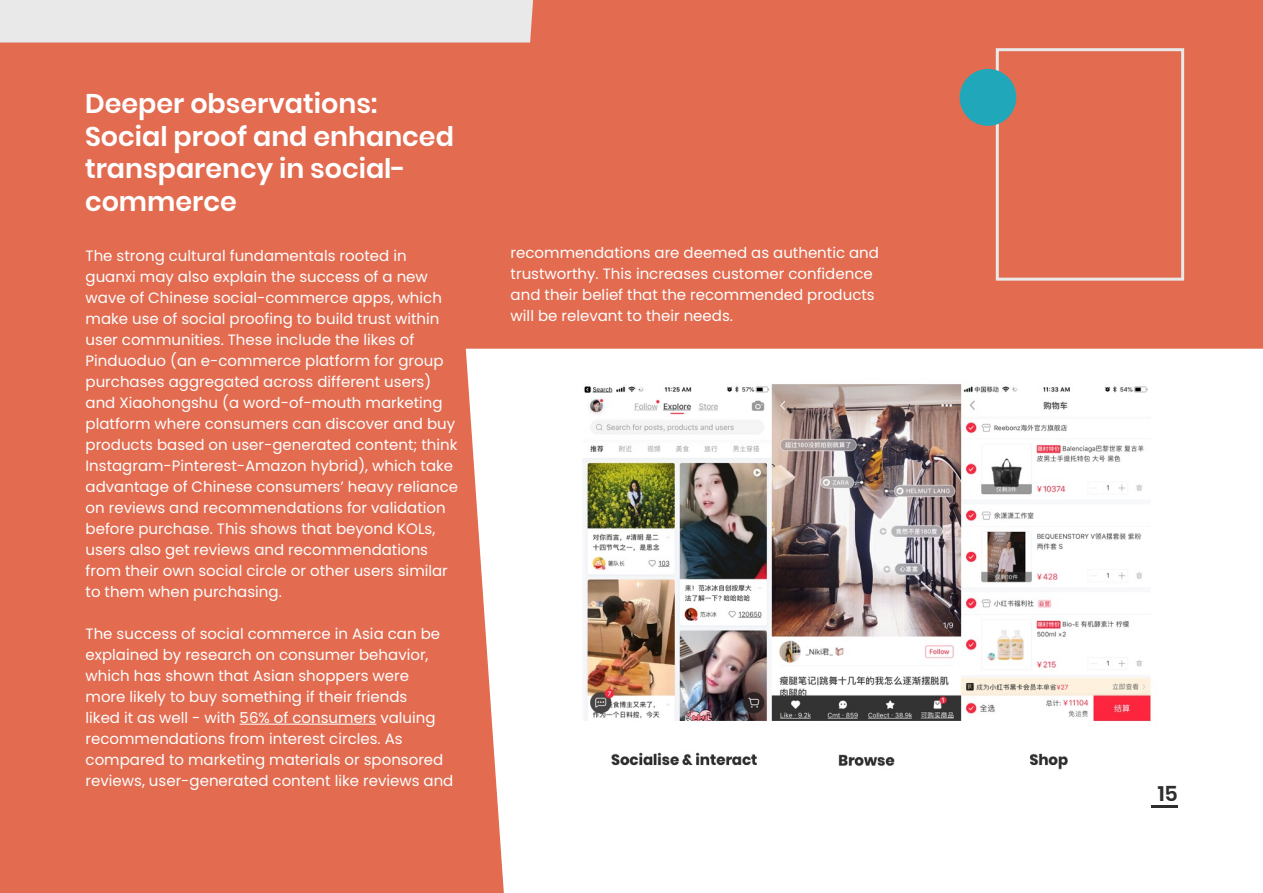
<style>
.page{position:relative;width:1263px;height:893px;background:#e26b50}
.page>*{position:absolute;margin:0;border:0;box-sizing:border-box;transform-origin:0 0}
.t1{font:600 27px/32.4px "Poppins";color:#fff}
.t2{font:600 21px "Poppins";color:#2e2e2e}
.t3{font:15px/21px "Poppins";color:#fff}
</style>
<div class="page">
<div style="left:466px;top:349px;width:797px;height:544px;background:#fff"></div>
<hr style="left:240px;top:724px;width:136px;height:1px;background:#fff">
<hr style="left:1151px;top:805px;width:27px;height:3px;background:#2e2e2e">
<img style="left:562px;top:369px;width:619px;height:413px">
<div style="left:0;top:0;width:533px;height:43px;background:#e9e9e9"></div>
<div style="left:996px;top:48px;width:188px;height:233px;border:3px solid #e9e9e9"></div>
<div style="left:960px;top:69px;width:56px;height:57px;background:#21a7ba;border-radius:50%"></div>
<h1 class="t1" style="left:85px;top:88px;width:370px">Deeper observations:<br>Social proof and enhanced transparency in social&shy;commerce</h1>
<p class="t3" style="left:86px;top:245px;width:374px">The strong cultural fundamentals rooted in guanxi may also explain the success of a new wave of Chinese social-commerce apps, which make use of social proofing to build trust within user communities. These include the likes of Pinduoduo (an e-commerce platform for group purchases aggregated across different users) and Xiaohongshu (a word-of-mouth marketing platform where consumers can discover and buy products based on user-generated content; think Instagram-Pinterest-Amazon hybrid), which take advantage of Chinese consumers’ heavy reliance on reviews and recommendations for validation before purchase. This shows that beyond KOLs, users also get reviews and recommendations from their own social circle or other users similar to them when purchasing.</p>
<p class="t3" style="left:86px;top:623px;width:369px">The success of social commerce in Asia can be explained by research on consumer behavior, which has shown that Asian shoppers were<br>more likely to buy something if their friends<br>liked it as well - with 56% of consumers valuing recommendations from interest circles. As compared to marketing materials or sponsored reviews, user-generated content like reviews and</p>
<p class="t3" style="left:511px;top:243px;width:370px">recommendations are deemed as authentic and trustworthy. This increases customer confidence and their belief that the recommended products will be relevant to their needs.</p>
<h2 class="t2" style="left:1158px;top:782px;width:22px">15</h2>
</div>
